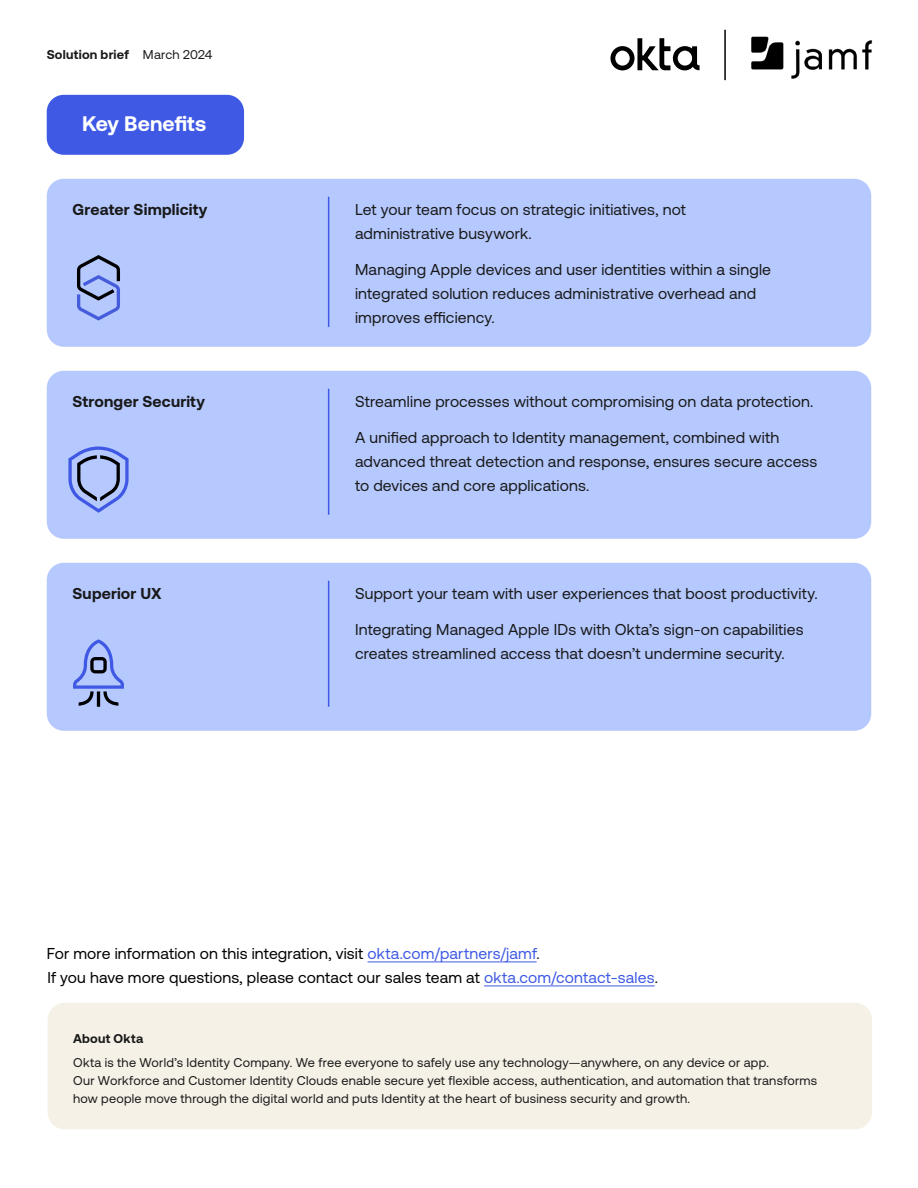
<style>
.page{position:relative;width:918px;height:1188px;background:#fff}
.page>*{position:absolute;margin:0;border:0;box-sizing:border-box;transform-origin:0 0}
.t1{font:700 21px "Aeonik";letter-spacing:.005em;color:#fff}
.t2{font:15.75px/24px "Aeonik";letter-spacing:.01em;color:#191919}
.t3{font:15.75px "Aeonik";letter-spacing:.01em;color:#000}
.t4{font:700 15.75px "Aeonik";letter-spacing:.01em;color:#191919}
.t5{font:12.75px/18px "Aeonik";letter-spacing:.02em;color:#191919}
.t6{font:700 12.75px "Aeonik";letter-spacing:.02em;color:#191919}
.s1{font-weight:400}
.s2{color:#3f59e4}
.s3{color:#191919}
</style>
<div class="page">
<hr style="left:724px;top:30px;width:2px;height:50px;background:#000">
<svg style="left:610px;top:38px;width:90px;height:32px"></svg>
<img style="left:751px;top:36px;width:121px;height:42px">
<div style="left:47px;top:179px;width:824px;height:168px;background:#b6c9ff;border-radius:17px"></div>
<div style="left:47px;top:371px;width:824px;height:168px;background:#b6c9ff;border-radius:17px"></div>
<div style="left:47px;top:563px;width:824px;height:168px;background:#b6c9ff;border-radius:17px"></div>
<hr style="left:328px;top:197px;width:1px;height:130px;background:#3f59e4">
<hr style="left:328px;top:389px;width:1px;height:126px;background:#3f59e4">
<hr style="left:328px;top:581px;width:1px;height:126px;background:#3f59e4">
<div style="left:47px;top:95px;width:197px;height:60px;background:#3f59e4;border-radius:17px"></div>
<svg style="left:77px;top:255px;width:43px;height:66px"></svg>
<svg style="left:68px;top:447px;width:61px;height:66px"></svg>
<svg style="left:73px;top:639px;width:51px;height:68px"></svg>
<hr style="left:484px;top:985px;width:171px;height:1px;background:#3f59e4">
<div style="left:48px;top:1003px;width:824px;height:126px;background:#f6f1e7;border-radius:17px"></div>
<hr style="left:368px;top:961px;width:169px;height:1px;background:#3f59e4">
<p class="t6" style="left:47px;top:47px;width:167px">Solution brief <span class="s1">March 2024</span></p>
<h1 class="t1" style="left:82px;top:112px;width:126px">Key Benefits</h1>
<p class="t4" style="left:73px;top:200px;width:136px">Greater Simplicity</p>
<p class="t2" style="left:355px;top:197px;width:333px">Let your team focus on strategic initiatives, not administrative busywork.</p>
<p class="t2" style="left:355px;top:257px;width:418px">Managing Apple devices and user identities within a single integrated solution reduces administrative overhead and improves efficiency.</p>
<p class="t4" style="left:73px;top:392px;width:134px">Stronger Security</p>
<p class="t2" style="left:355px;top:389px;width:460px">Streamline processes without compromising on data protection.</p>
<p class="t2" style="left:355px;top:425px;width:464px">A unified approach to Identity management, combined with advanced threat detection and response, ensures secure access to devices and core applications.</p>
<p class="t4" style="left:73px;top:584px;width:91px">Superior UX</p>
<p class="t2" style="left:355px;top:581px;width:464px">Support your team with user experiences that boost productivity.</p>
<p class="t2" style="left:355px;top:617px;width:450px">Integrating Managed Apple IDs with Okta’s sign-on capabilities creates streamlined access that doesn’t undermine security.</p>
<p class="t3" style="left:47px;top:945px;width:495px">For more information on this integration, visit <span class="s2">okta.com/partners/jamf</span><span class="s3">.</span></p>
<p class="t3" style="left:47px;top:969px;width:612px">If you have more questions, please contact our sales team at <span class="s2">okta.com/contact-sales</span><span class="s3">.</span></p>
<p class="t6" style="left:73px;top:1031px;width:72px">About Okta</p>
<p class="t5" style="left:73px;top:1053px;width:746px">Okta is the World’s Identity Company. We free everyone to safely use any technology—anywhere, on any device or app.<br>Our Workforce and Customer Identity Clouds enable secure yet flexible access, authentication, and automation that transforms how people move through the digital world and puts Identity at the heart of business security and growth.</p>
</div>
